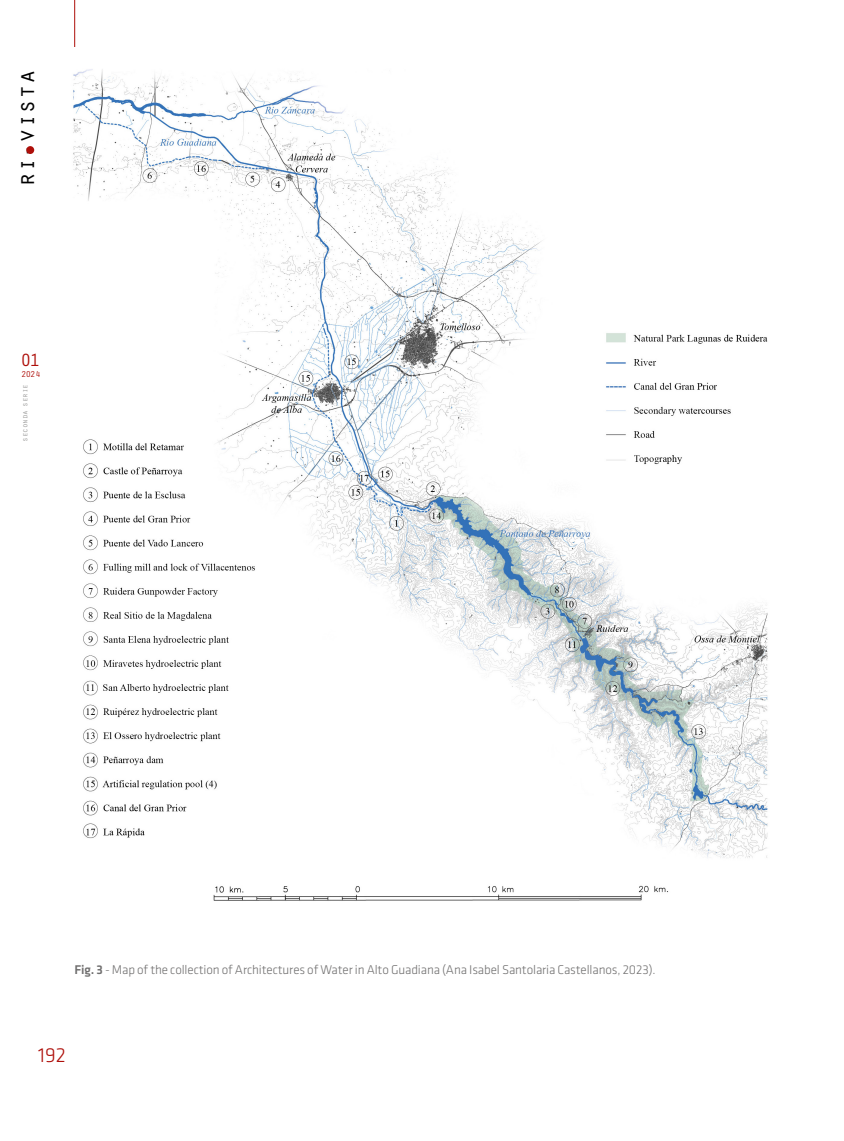
<style>
.page{position:relative;width:844px;height:1141px;background:#fff}
.page>*{position:absolute;margin:0;border:0;box-sizing:border-box;transform-origin:0 0}
.t1{font:24.5px "Orator Std";color:#000}
.t2{font:300 21px "Klavika";color:#ae0f0a}
.t3{font:18.38px "Orator Std";color:#ae0f0a}
.t4{font:300 13.12px "Klavika";letter-spacing:-.01em;color:#706f6f}
.t5{font:8.75px "Orator Std";color:#ae0f0a}
.t6{font:7.88px "Orator Std";letter-spacing:-.025em;color:#9d9d9c}
.s1{font-weight:500}
</style>
<div class="page">
<svg style="left:74px;top:0;width:2px;height:47px"></svg>
<div style="left:26px;top:146px;width:8px;height:8px;background:#ae0f0a;border-radius:50%"></div>
<img style="left:73px;top:69px;width:695px;height:832px">
<h1 class="t1" style="left:9px;top:187px;width:119px;rotate:-90deg">ri-vista</h1>
<h3 class="t3" style="left:20px;top:347px;width:22px">01</h3>
<p class="t5" style="left:21px;top:368px;width:21px">2024</p>
<p class="t6" style="left:19px;top:442px;width:59px;rotate:-90deg">seconda serie</p>
<p class="t4" style="left:74px;top:962px;width:582px"><span class="s1">Fig. 3</span> - Map of the collection of Architectures of Water in Alto Guadiana (Ana Isabel Santolaria Castellanos, 2023).</p>
<h2 class="t2" style="left:38px;top:1044px;width:29px">192</h2>
</div>
